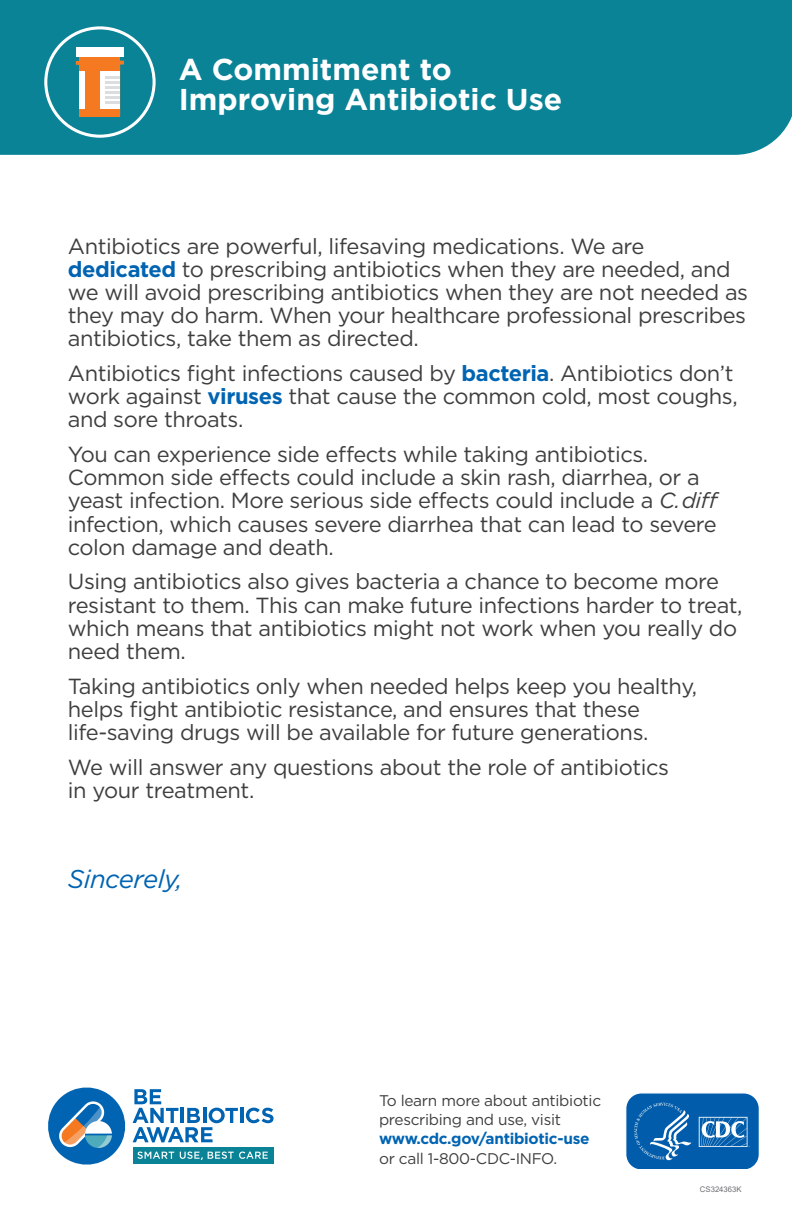
<style>
.page{position:relative;width:792px;height:1224px;background:#fff}
.page>*{position:absolute;margin:0;border:0;box-sizing:border-box;transform-origin:0 0}
.t1{font:700 30.1px/30.1px "Gotham";color:#fff}
.Body_Copy{font:italic 25.7px "Gotham";letter-spacing:-.02em;color:#0164b2}
.Body_Copy-2{font:21.9px/23.1px "Gotham";letter-spacing:-.02em;color:#3e3e3f}
.Body_Copy-3{font:15.4px/19.3px "Gotham";letter-spacing:-.02em;color:#3e3e3f}
.t2{font:7.7px "Arial";letter-spacing:.005em;color:#6c6d70}
.s1{font-weight:700;color:#0164b2}
.s2{font-style:italic}
</style>
<div class="page">
<div style="left:0;top:0;width:792px;height:155px;background:#0b8396"></div>
<svg style="left:48px;top:1087px;width:226px;height:78px"></svg>
<div style="left:46px;top:28px;width:108px;height:108px;background:#0b8396;border-radius:50%"></div>
<div style="left:44px;top:26px;width:112px;height:112px;border:3px solid #fff;border-radius:50%"></div>
<div style="left:80px;top:57px;width:40px;height:60px;background:#f47921"></div>
<svg style="left:76px;top:61px;width:48px;height:56px"></svg>
<hr style="left:106px;top:91px;width:14px;height:3px;background:#dcdddf">
<hr style="left:106px;top:96px;width:14px;height:3px;background:#dcdddf">
<hr style="left:106px;top:101px;width:14px;height:3px;background:#dcdddf">
<div style="left:76px;top:48px;width:48px;height:9px;background:#fff"></div>
<div style="left:784px;top:0;width:8px;height:96px;background:#0b8396"></div>
<svg style="left:626px;top:1093px;width:133px;height:75px;background:#2272b6"></svg>
<p class="t1" style="left:179px;top:54px;width:385px">A Commitment to<br>Improving Antibiotic Use</p>
<p class="Body_Copy-2" style="left:68px;top:234px;width:682px">Antibiotics are powerful, lifesaving medications. We are <span class="s1">dedicated</span> to prescribing antibiotics when they are needed, and we will avoid prescribing antibiotics when they are not needed as they may do harm. When your healthcare professional prescribes antibiotics, take them as directed.</p>
<p class="Body_Copy-2" style="left:68px;top:361px;width:671px">Antibiotics fight infections caused by <span class="s1">bacteria</span>. Antibiotics don’t work against <span class="s1">viruses</span> that cause the common cold, most coughs, and sore throats.</p>
<p class="Body_Copy-2" style="left:68px;top:442px;width:653px">You can experience side effects while taking antibiotics.<br>Common side effects could include a skin rash, diarrhea, or a yeast infection. More serious side effects could include a <span class="s2">C.diff </span>infection, which causes severe diarrhea that can lead to severe colon damage and death.</p>
<p class="Body_Copy-2" style="left:68px;top:570px;width:676px">Using antibiotics also gives bacteria a chance to become more resistant to them. This can make future infections harder to treat, which means that antibiotics might not work when you really do need them.</p>
<p class="Body_Copy-2" style="left:68px;top:674px;width:631px">Taking antibiotics only when needed helps keep you healthy, helps fight antibiotic resistance, and ensures that these life-saving drugs will be available for future generations.</p>
<p class="Body_Copy-2" style="left:68px;top:755px;width:603px">We will answer any questions about the role of antibiotics in your treatment.</p>
<p class="Body_Copy" style="left:68px;top:863px;width:116px">Sincerely,</p>
<p class="Body_Copy-3" style="left:379px;top:1090px;width:224px">To learn more about antibiotic prescribing and use, visit <span class="s1">www.cdc.gov/antibiotic-use </span>or call 1-800-CDC-INFO.</p>
<p class="t2" style="left:700px;top:1183px;width:43px">CS324363K</p>
</div>
